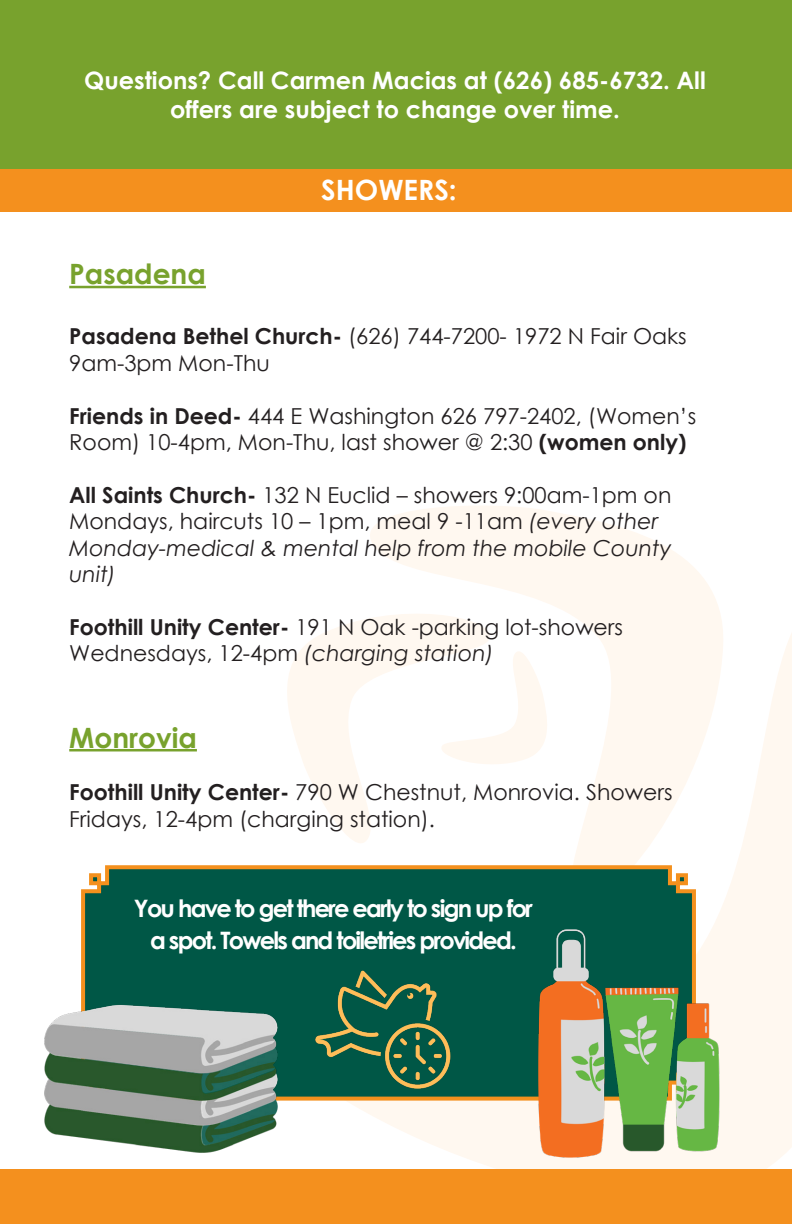
<style>
.page{position:relative;width:792px;height:1224px;background:#fff}
.page>*{position:absolute;margin:0;border:0;box-sizing:border-box;transform-origin:0 0}
.t1{font:700 28px "Century Gothic";color:#78a22d}
.t2{font:700 28px "Century Gothic";color:#fff}
.t3{font:700 24px/28.8px "Century Gothic";color:#fff;text-align:center}
.t4{font:700 24px/32px "Century Gothic";letter-spacing:-.075em;color:#fff;text-align:center}
.t5{font:22px/26.4px "Century Gothic";color:#231f20}
.s1{font-weight:700}
.s2{font-style:italic}
</style>
<div class="page">
<svg style="left:163px;top:633px;width:629px;height:537px"></svg>
<svg style="left:370px;top:506px;width:358px;height:413px;fill:#fff8f0"></svg>
<svg style="left:266px;top:598px;width:235px;height:265px"></svg>
<svg style="left:434px;top:642px;width:121px;height:131px"></svg>
<div style="left:0;top:168px;width:792px;height:44px;background:#f4901e"></div>
<div style="left:0;top:0;width:792px;height:168px;background:#78a22d"></div>
<svg style="left:81px;top:863px;width:617px;height:240px;background:#18614b"></svg>
<div style="left:0;top:1170px;width:792px;height:54px;background:#f4901e"></div>
<hr style="left:69px;top:286px;width:137px;height:2px;background:#78a22d">
<hr style="left:69px;top:749px;width:128px;height:2px;background:#78a22d">
<img style="left:515px;top:919px;width:221px;height:251px">
<img style="left:44px;top:960px;width:247px;height:199px">
<img style="left:314px;top:960px;width:145px;height:141px">
<p class="t3" style="left:84px;top:65px;width:623px">Questions? Call Carmen Macias at (626) 685-6732. All offers are subject to change over time.</p>
<p class="t1" style="left:69px;top:253px;width:138px">Pasadena</p>
<p class="t2" style="left:321px;top:169px;width:137px">SHOWERS:</p>
<p class="t5" style="left:69px;top:323px;width:619px"><span class="s1">Pasadena Bethel Church-</span> (626) 744-7200- 1972 N Fair Oaks<br>9am-3pm Mon-Thu</p>
<p class="t5" style="left:69px;top:402px;width:629px"><span class="s1">Friends in Deed-</span> 444 E Washington 626 797-2402, (Women’s<br>Room) 10-4pm, Mon-Thu, last shower @ 2:30 <span class="s1">(women only)</span></p>
<p class="t5" style="left:69px;top:481px;width:604px"><span class="s1">All Saints Church-</span> 132 N Euclid – showers 9:00am-1pm on Mondays, haircuts 10 – 1pm, meal 9 -11am <span class="s2">(every other Monday-medical &amp; mental help from the mobile County unit)</span></p>
<p class="t5" style="left:69px;top:613px;width:555px"><span class="s1">Foothill Unity Center-</span> 191 N Oak -parking lot-showers<br>Wednesdays, 12-4pm <span class="s2">(charging station)</span></p>
<p class="t1" style="left:69px;top:716px;width:129px">Monrovia</p>
<p class="t5" style="left:69px;top:779px;width:605px"><span class="s1">Foothill Unity Center-</span> 790 W Chestnut, Monrovia. Showers<br>Fridays, 12-4pm (charging station).</p>
<p class="t4" style="left:134px;top:891px;width:401px">You have to get there early to sign up for a spot. Towels and toiletries provided.</p>
</div>
